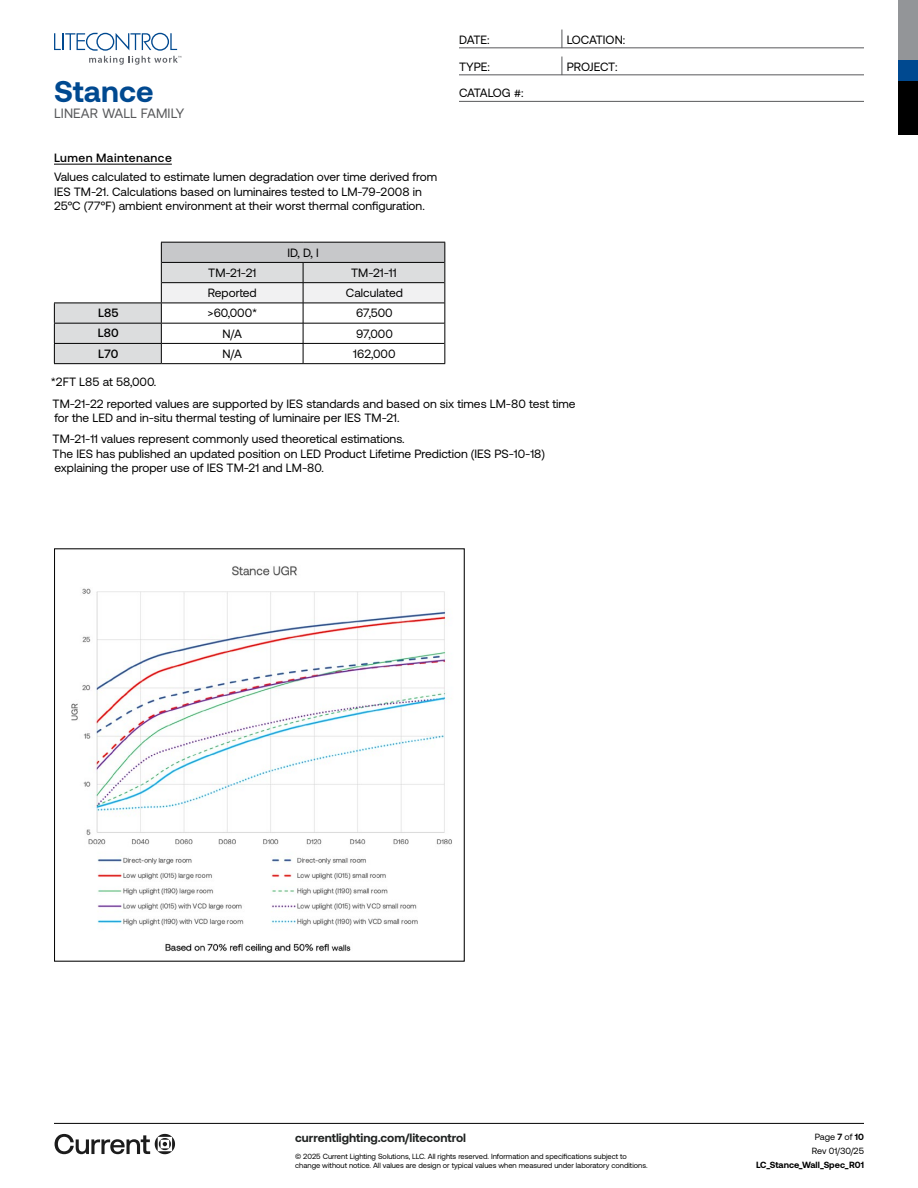
<style>
.page{position:relative;width:918px;height:1188px;background:#fff}
.page>*{position:absolute;margin:0;border:0;box-sizing:border-box;transform-origin:0 0}
.t1{font:700 30px "Aeonik";letter-spacing:.01em;color:#004990}
.t2{font:13.5px "Aeonik";letter-spacing:.01em;color:#58595b}
.t3{font:12px/14.4px "Aeonik";color:#000}
.t4{font:700 12px "Aeonik";color:#202322}
.t5{font:500 12px "Aeonik";letter-spacing:.04em;color:#000}
.t6{font:12px "Aeonik";letter-spacing:-.045em;color:#000}
.t7{font:700 9px "Aeonik";color:#000}
.t8{font:9px/14.1px "Aeonik";letter-spacing:-.005em;color:#000;text-align:center}
.t9{font:7.5px/9.8px "Aeonik";color:#000}
.s1{font-weight:700}
</style>
<div class="page">
<hr style="left:54px;top:1123px;width:810px;height:1px;background:#000">
<svg style="left:55px;top:1134px;width:120px;height:20px"></svg>
<div style="left:898px;top:81px;width:20px;height:54px;background:#000"></div>
<div style="left:898px;top:0;width:20px;height:61px;background:#939598"></div>
<div style="left:898px;top:61px;width:20px;height:20px;background:#004990"></div>
<svg style="left:54px;top:33px;width:127px;height:32px"></svg>
<hr style="left:54px;top:164px;width:118px;height:1px;background:#000">
<hr style="left:161px;top:242px;width:142px;height:1px;background:#000">
<hr style="left:303px;top:242px;width:142px;height:1px;background:#000">
<svg style="left:54px;top:243px;width:391px;height:121px"></svg>
<hr style="left:459px;top:48px;width:405px;height:1px;background:#58595b">
<svg style="left:562px;top:30px;width:1px;height:18px"></svg>
<hr style="left:459px;top:75px;width:405px;height:1px;background:#58595b">
<hr style="left:459px;top:101px;width:405px;height:1px;background:#58595b">
<svg style="left:562px;top:57px;width:1px;height:18px"></svg>
<img style="left:71px;top:566px;width:381px;height:387px">
<h1 class="t1" style="left:54px;top:74px;width:101px">Stance</h1>
<p class="t2" style="left:54px;top:106px;width:132px">LINEAR WALL FAMILY</p>
<p class="t5" style="left:54px;top:151px;width:119px">Lumen Maintenance</p>
<p class="t3" style="left:54px;top:170px;width:385px">Values calculated to estimate lumen degradation over time derived from<br>IES TM-21. Calculations based on luminaires tested to LM-79-2008 in<br>25°C (77°F) ambient environment at their worst thermal configuration.</p>
<p class="t3" style="left:287px;top:245px;width:33px">ID, D, I</p>
<p class="t3" style="left:208px;top:265px;width:48px">TM-21-21</p>
<p class="t3" style="left:351px;top:265px;width:45px">TM-21-11</p>
<p class="t3" style="left:208px;top:286px;width:51px">Reported</p>
<p class="t3" style="left:346px;top:286px;width:58px">Calculated</p>
<p class="t5" style="left:98px;top:306px;width:22px">L85</p>
<p class="t3" style="left:207px;top:306px;width:51px">&gt;60,000*</p>
<p class="t3" style="left:356px;top:306px;width:38px">67,500</p>
<p class="t5" style="left:98px;top:326px;width:22px">L80</p>
<p class="t3" style="left:222px;top:326px;width:21px">N/A</p>
<p class="t3" style="left:356px;top:326px;width:38px">97,000</p>
<p class="t5" style="left:98px;top:347px;width:22px">L70</p>
<p class="t3" style="left:222px;top:346px;width:21px">N/A</p>
<p class="t3" style="left:353px;top:346px;width:44px">162,000</p>
<p class="t3" style="left:459px;top:33px;width:32px">DATE:</p>
<p class="t3" style="left:567px;top:33px;width:60px">LOCATION:</p>
<p class="t3" style="left:459px;top:59px;width:32px">TYPE:</p>
<p class="t3" style="left:567px;top:59px;width:52px">PROJECT:</p>
<p class="t6" style="left:459px;top:87px;width:66px">CATALOG #:</p>
<p class="t3" style="left:51px;top:372px;width:526px;line-height:21.1px">*2FT L85 at 58,000.<br>TM-21-22 reported values are supported by IES standards and based on six times LM-80 test time</p>
<p class="t3" style="left:53px;top:407px;width:354px;line-height:21.1px">for the LED and in-situ thermal testing of luminaire per IES TM-21.<br>TM-21-11 values represent commonly used theoretical estimations.</p>
<p class="t3" style="left:53px;top:446px;width:494px">The IES has published an updated position on LED Product Lifetime Prediction (IES PS-10-18) explaining the proper use of IES TM-21 and LM-80.</p>
<p class="t4" style="left:295px;top:1131px;width:173px">currentlighting.com/litecontrol</p>
<p class="t9" style="left:295px;top:1151px;width:354px">© 2025 Current Lighting Solutions, LLC. All rights reserved. Information and specifications subject to change without notice. All values are design or typical values when measured under laboratory conditions.</p>
<p class="t8" style="left:812px;top:1130px;width:54px">Page <span class="s1">7</span> of <span class="s1">10<br></span>Rev 01/30/25</p>
<p class="t7" style="left:756px;top:1160px;width:109px">LC_Stance_Wall_Spec_R01</p>
</div>
